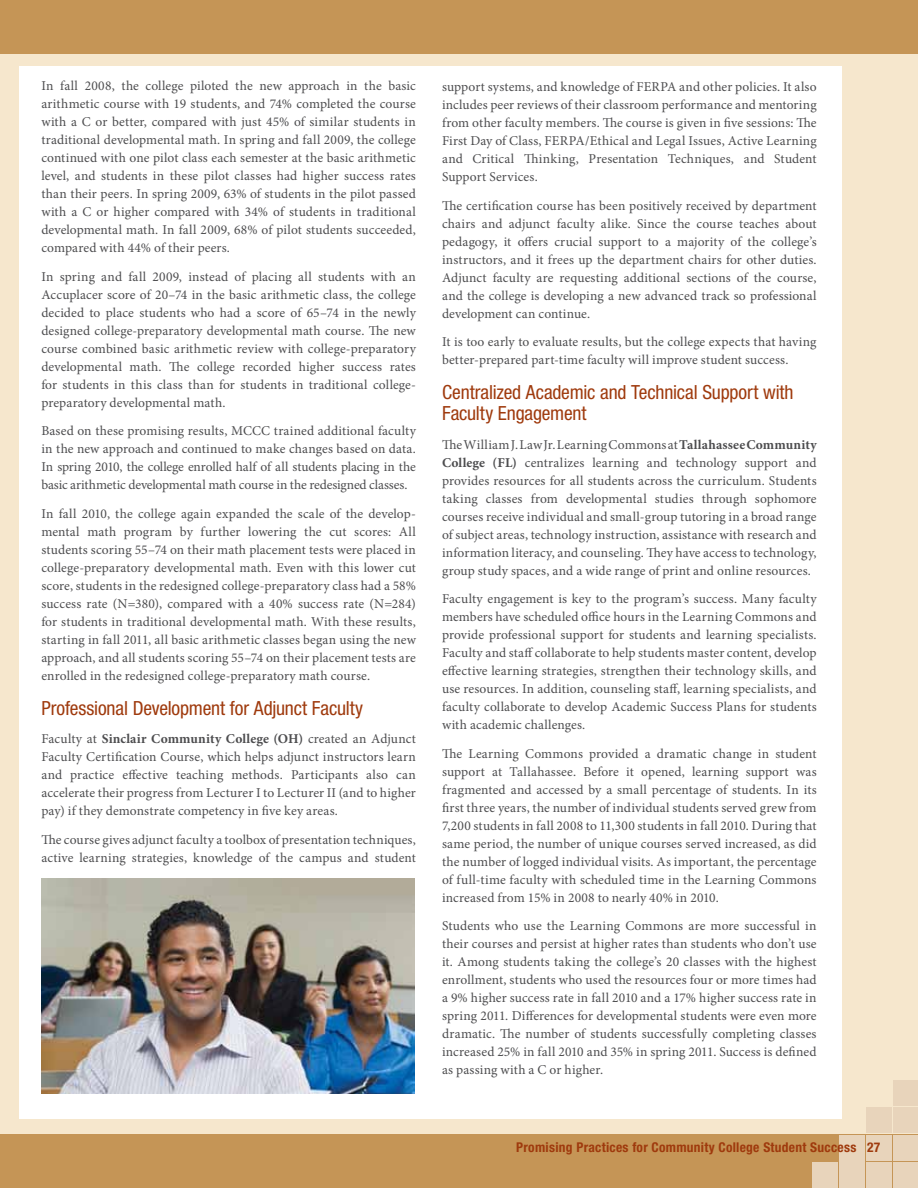
<style>
.page{position:relative;width:918px;height:1188px;background:#f6e7cd}
.page>*{position:absolute;margin:0;border:0;box-sizing:border-box;transform-origin:0 0}
.t1{font:condensed 19.5px/21px "Helvetica Neue LT Std";letter-spacing:-.01em;color:#9f3a0d}
.t2{font:13.5px/18px "Minion Pro";letter-spacing:.005em;color:#4d4d4f;text-align:justify}
.t3{font:700 condensed 13.5px "Helvetica Neue LT Std";letter-spacing:.02em;color:#9f3a0d}
.s1{font-weight:700}
</style>
<div class="page">
<div style="left:0;top:1135px;width:918px;height:53px;background:#c59556"></div>
<div style="left:0;top:0;width:918px;height:54px;background:#c59556"></div>
<div style="left:866px;top:1162px;width:26px;height:26px;background:#e8d4bb"></div>
<div style="left:839px;top:1162px;width:26px;height:26px;background:#e8d4bb"></div>
<div style="left:812px;top:1162px;width:26px;height:26px;background:#e8d4bb"></div>
<div style="left:893px;top:1162px;width:25px;height:26px;background:#e8d4bb"></div>
<div style="left:893px;top:1135px;width:25px;height:26px;background:#e8d4bb"></div>
<div style="left:893px;top:1080px;width:25px;height:26px;background:#e8d4bb"></div>
<div style="left:893px;top:1108px;width:25px;height:25px;background:#e8d4bb"></div>
<div style="left:866px;top:1135px;width:26px;height:26px;background:#e8d4bb"></div>
<div style="left:839px;top:1135px;width:26px;height:26px;background:#e8d4bb"></div>
<div style="left:866px;top:1108px;width:26px;height:25px;background:#e8d4bb"></div>
<div style="left:19px;top:66px;width:823px;height:1053px;background:#fff"></div>
<img style="left:41px;top:879px;width:373px;height:215px">
<p class="t2" style="left:41px;top:77px;width:376px">In fall 2008, the college piloted the new approach in the basic arithmetic course with 19 students, and 74% completed the course with a C or better, compared with just 45% of similar students in traditional developmental math. In spring and fall 2009, the college continued with one pilot class each semester at the basic arithmetic level, and students in these pilot classes had higher success rates than their peers. In spring 2009, 63% of students in the pilot passed with a C or higher compared with 34% of students in traditional developmental math. In fall 2009, 68% of pilot students succeeded, compared with 44% of their peers.</p>
<p class="t2" style="left:41px;top:268px;width:376px">In spring and fall 2009, instead of placing all students with an Accuplacer score of 20–74 in the basic arithmetic class, the college decided to place students who had a score of 65–74 in the newly designed college-preparatory developmental math course. The new course combined basic arithmetic review with college-preparatory developmental math. The college recorded higher success rates for students in this class than for students in traditional college&shy;preparatory developmental math.</p>
<p class="t2" style="left:41px;top:422px;width:376px">Based on these promising results, MCCC trained additional faculty in the new approach and continued to make changes based on data.<br>In spring 2010, the college enrolled half of all students placing in the basic arithmetic developmental math course in the redesigned classes.</p>
<p class="t2" style="left:41px;top:504px;width:376px">In fall 2010, the college again expanded the scale of the develop&shy;mental math program by further lowering the cut scores: All students scoring 55–74 on their math placement tests were placed in college-preparatory developmental math. Even with this lower cut score, students in the redesigned college-preparatory class had a 58% success rate (N=380), compared with a 40% success rate (N=284) for students in traditional developmental math. With these results, starting in fall 2011, all basic arithmetic classes began using the new approach, and all students scoring 55–74 on their placement tests are enrolled in the redesigned college-preparatory math course.</p>
<h1 class="t1" style="left:41px;top:697px;width:323px">Professional Development for Adjunct Faculty</h1>
<p class="t2" style="left:41px;top:730px;width:376px">Faculty at <span class="s1">Sinclair Community College (OH)</span> created an Adjunct Faculty Certification Course, which helps adjunct instructors learn and practice effective teaching methods. Participants also can accelerate their progress from Lecturer I to Lecturer II (and to higher pay) if they demonstrate competency in five key areas.</p>
<p class="t2" style="left:41px;top:831px;width:376px">The course gives adjunct faculty a toolbox of presentation techniques, active learning strategies, knowledge of the campus and student</p>
<p class="t2" style="left:442px;top:78px;width:376px">support systems, and knowledge of FERPA and other policies. It also includes peer reviews of their classroom performance and mentoring from other faculty members. The course is given in five sessions: The First Day of Class, FERPA/Ethical and Legal Issues, Active Learning and Critical Thinking, Presentation Techniques, and Student Support Services.</p>
<p class="t2" style="left:442px;top:197px;width:376px">The certification course has been positively received by department chairs and adjunct faculty alike. Since the course teaches about pedagogy, it offers crucial support to a majority of the college’s instructors, and it frees up the department chairs for other duties.<br>Adjunct faculty are requesting additional sections of the course, and the college is developing a new advanced track so professional development can continue.</p>
<p class="t2" style="left:442px;top:333px;width:376px">It is too early to evaluate results, but the college expects that having better-prepared part-time faculty will improve student success.</p>
<h1 class="t1" style="left:442px;top:382px;width:353px">Centralized Academic and Technical Support with<br>Faculty Engagement</h1>
<p class="t2" style="left:442px;top:436px;width:376px">The William J. Law Jr. Learning Commons at <span class="s1">Tallahassee Community College (FL)</span> centralizes learning and technology support and provides resources for all students across the curriculum. Students taking classes from developmental studies through sophomore courses receive individual and small-group tutoring in a broad range of subject areas, technology instruction, assistance with research and information literacy, and counseling. They have access to technology, group study spaces, and a wide range of print and online resources.</p>
<p class="t2" style="left:442px;top:590px;width:376px">Faculty engagement is key to the program’s success. Many faculty members have scheduled office hours in the Learning Commons and provide professional support for students and learning specialists.<br>Faculty and staff collaborate to help students master content, develop effective learning strategies, strengthen their technology skills, and use resources. In addition, counseling staff, learning specialists, and faculty collaborate to develop Academic Success Plans for students with academic challenges.</p>
<p class="t2" style="left:442px;top:745px;width:376px">The Learning Commons provided a dramatic change in student support at Tallahassee. Before it opened, learning support was fragmented and accessed by a small percentage of students. In its first three years, the number of individual students served grew from 7,200 students in fall 2008 to 11,300 students in fall 2010. During that same period, the number of unique courses served increased, as did the number of logged individual visits. As important, the percentage of full-time faculty with scheduled time in the Learning Commons increased from 15% in 2008 to nearly 40% in 2010.</p>
<p class="t2" style="left:442px;top:917px;width:376px">Students who use the Learning Commons are more successful in their courses and persist at higher rates than students who don’t use it. Among students taking the college’s 20 classes with the highest enrollment, students who used the resources four or more times had a 9% higher success rate in fall 2010 and a 17% higher success rate in spring 2011. Differences for developmental students were even more dramatic. The number of students successfully completing classes increased 25% in fall 2010 and 35% in spring 2011. Success is defined as passing with a C or higher.</p>
<p class="t3" style="left:516px;top:1140px;width:366px">Promising Practices for Community College Student Success 27</p>
</div>
